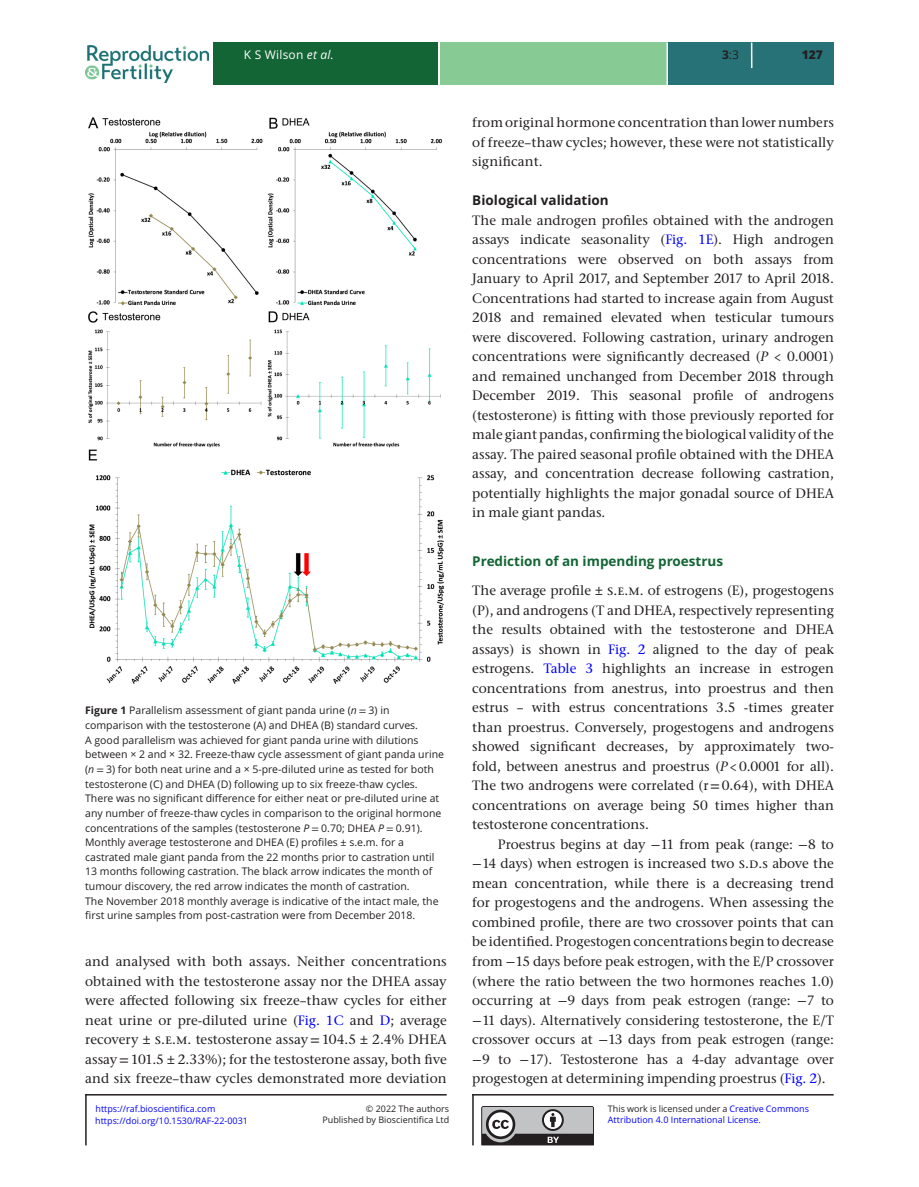
<style>
.page{position:relative;width:919px;height:1187px;background:#fff}
.page>*{position:absolute;margin:0;border:0;box-sizing:border-box;transform-origin:0 0}
.TXT{font:500 13.5px/19.5px "Stone Serif ITC Pro";color:#231f20;text-align:justify}
.TXI{font:500 13.5px/19.5px "Stone Serif ITC Pro";color:#231f20;text-align:justify}
.t1{font:700 13.5px "Open Sans";color:#136535}
.t2{font:700 13.5px "Open Sans";color:#231f20}
.t3{font:12px "Open Sans";letter-spacing:.015em;color:#fff}
.t4{font:12px "Open Sans";color:#231f20}
.t5{font:800 12px "Open Sans";color:#231f20}
.FC{font:10.5px/14.7px "Open Sans";color:#231f20}
.t6{font:9px "Open Sans";color:#00f}
.t7{font:9px/11.2px "Open Sans";color:#231f20;text-align:right}
.s1{font-style:italic}
.s2{font-weight:700}
.s3{font-family:"STIX Two Text"}
.s4{color:#00f}
.s5{font-family:"STIX Two Math";font-weight:400}
</style>
<div class="page">
<div style="left:213px;top:43px;width:225px;height:42px;background:#136535"></div>
<div style="left:667px;top:43px;width:166px;height:42px;background:#277277"></div>
<div style="left:440px;top:43px;width:226px;height:42px;background:#87ca94"></div>
<img style="left:85px;top:45px;width:124px;height:38px">
<hr style="left:666px;top:42px;width:2px;height:43px;background:#fff">
<hr style="left:750px;top:43px;width:2px;height:25px;background:#fff">
<img style="left:88px;top:117px;width:356px;height:567px">
<svg style="left:481px;top:1106px;width:113px;height:39px;background:#8d8c8d"></svg>
<hr style="left:85px;top:1093px;width:361px;height:2px;background:#231f20">
<hr style="left:472px;top:1093px;width:361px;height:2px;background:#231f20">
<hr style="left:472px;top:1093px;width:1px;height:52px;background:#231f20">
<hr style="left:85px;top:1093px;width:2px;height:52px;background:#231f20">
<p class="t3" style="left:244px;top:47px;width:91px">K S Wilson <span class="s1">et al.</span></p>
<p class="t4" style="left:722px;top:47px;width:18px"><span class="s2">3</span>:3</p>
<p class="t5" style="left:801px;top:46px;width:23px">127</p>
<p class="FC" style="left:85px;top:703px;width:360px"><span class="s2">Figure 1</span> Parallelism assessment of giant panda urine (<span class="s1">n</span> <span class="s3">=</span> 3) in comparison with the testosterone (A) and DHEA (B) standard curves.<br>A good parallelism was achieved for giant panda urine with dilutions between × 2 and × 32. Freeze-thaw cycle assessment of giant panda urine (<span class="s1">n</span> <span class="s3">=</span> 3) for both neat urine and a × 5-pre-diluted urine as tested for both testosterone (C) and DHEA (D) following up to six freeze-thaw cycles.<br>There was no significant difference for either neat or pre-diluted urine at any number of freeze-thaw cycles in comparison to the original hormone concentrations of the samples (testosterone <span class="s1">P</span> <span class="s3">=</span> 0.70; DHEA <span class="s1">P</span> <span class="s3">=</span> 0.91).<br>Monthly average testosterone and DHEA (E) profiles ± s.e.m. for a castrated male giant panda from the 22 months prior to castration until 13 months following castration. The black arrow indicates the month of tumour discovery, the red arrow indicates the month of castration.<br>The November 2018 monthly average is indicative of the intact male, the first urine samples from post-castration were from December 2018.</p>
<p class="TXT" style="left:85px;top:951px;width:363px">and analysed with both assays. Neither concentrations obtained with the testosterone assay nor the DHEA assay were affected following six freeze–thaw cycles for either neat urine or pre-diluted urine (<span class="s4">Fig. 1C</span> and <span class="s4">D</span>; average recovery ± s.e.m. testosterone assay<span class="s3">=</span>104.5 ± 2.4% DHEA assay<span class="s3">=</span>101.5 ± 2.33%); for the testosterone assay, both five and six freeze–thaw cycles demonstrated more deviation</p>
<p class="TXT" style="left:472px;top:113px;width:363px">from original hormone concentration than lower numbers of freeze–thaw cycles; however, these were not statistically significant.</p>
<h3 class="t2" style="left:472px;top:190px;width:138px">Biological validation</h3>
<p class="TXT" style="left:472px;top:210px;width:363px">The male androgen profiles obtained with the androgen assays indicate seasonality (<span class="s4">Fig. 1E</span>). High androgen concentrations were observed on both assays from January to April 2017, and September 2017 to April 2018.<br>Concentrations had started to increase again from August 2018 and remained elevated when testicular tumours were discovered. Following castration, urinary androgen concentrations were significantly decreased (<span class="s1">P</span> &lt; 0.0001) and remained unchanged from December 2018 through December 2019. This seasonal profile of androgens (testosterone) is fitting with those previously reported for male giant pandas, confirming the biological validity of the assay. The paired seasonal profile obtained with the DHEA assay, and concentration decrease following castration, potentially highlights the major gonadal source of DHEA in male giant pandas.</p>
<h2 class="t1" style="left:472px;top:551px;width:252px">Prediction of an impending proestrus</h2>
<p class="TXT" style="left:472px;top:581px;width:363px">The average profile ± s.e.m. of estrogens (E), progestogens (P), and androgens (T and DHEA, respectively representing the results obtained with the testosterone and DHEA assays) is shown in <span class="s4">Fig. 2</span> aligned to the day of peak estrogens. <span class="s4">Table 3</span> highlights an increase in estrogen concentrations from anestrus, into proestrus and then estrus – with estrus concentrations 3.5 -times greater than proestrus. Conversely, progestogens and androgens showed significant decreases, by approximately two&shy;fold, between anestrus and proestrus (<span class="s1">P</span>&lt;0.0001 for all).<br>The two androgens were correlated (r<span class="s3">=</span>0.64), with DHEA concentrations on average being 50 times higher than testosterone concentrations.</p>
<p class="TXI" style="left:472px;top:834px;width:363px;text-indent:26px">Proestrus begins at day <span class="s5">−</span>11 from peak (range: <span class="s5">−</span>8 to <span class="s5">−</span>14 days) when estrogen is increased two s.d.s above the mean concentration, while there is a decreasing trend for progestogens and the androgens. When assessing the combined profile, there are two crossover points that can be identified. Progestogen concentrations begin to decrease from <span class="s5">−</span>15 days before peak estrogen, with the E/P crossover (where the ratio between the two hormones reaches 1.0) occurring at <span class="s5">−</span>9 days from peak estrogen (range: <span class="s5">−</span>7 to <span class="s5">−</span>11 days). Alternatively considering testosterone, the E/T crossover occurs at <span class="s5">−</span>13 days from peak estrogen (range: <span class="s5">−</span>9 to <span class="s5">−</span>17). Testosterone has a 4-day advantage over progestogen at determining impending proestrus (<span class="s4">Fig. 2</span>).</p>
<p class="t6" style="left:95px;top:1102px;width:121px">https://raf.bioscientifica.com</p>
<p class="t7" style="left:322px;top:1102px;width:128px">© 2022 The authors<br>Published by Bioscientifica Ltd</p>
<p class="t7" style="left:608px;top:1102px;width:202px">This work is licensed under a <span class="s4">Creative Commons</span></p>
<p class="t6" style="left:95px;top:1114px;width:154px">https://doi.org/10.1530/RAF-22-0031</p>
<p class="t6" style="left:608px;top:1113px;width:154px">Attribution 4.0 International License.</p>
</div>
